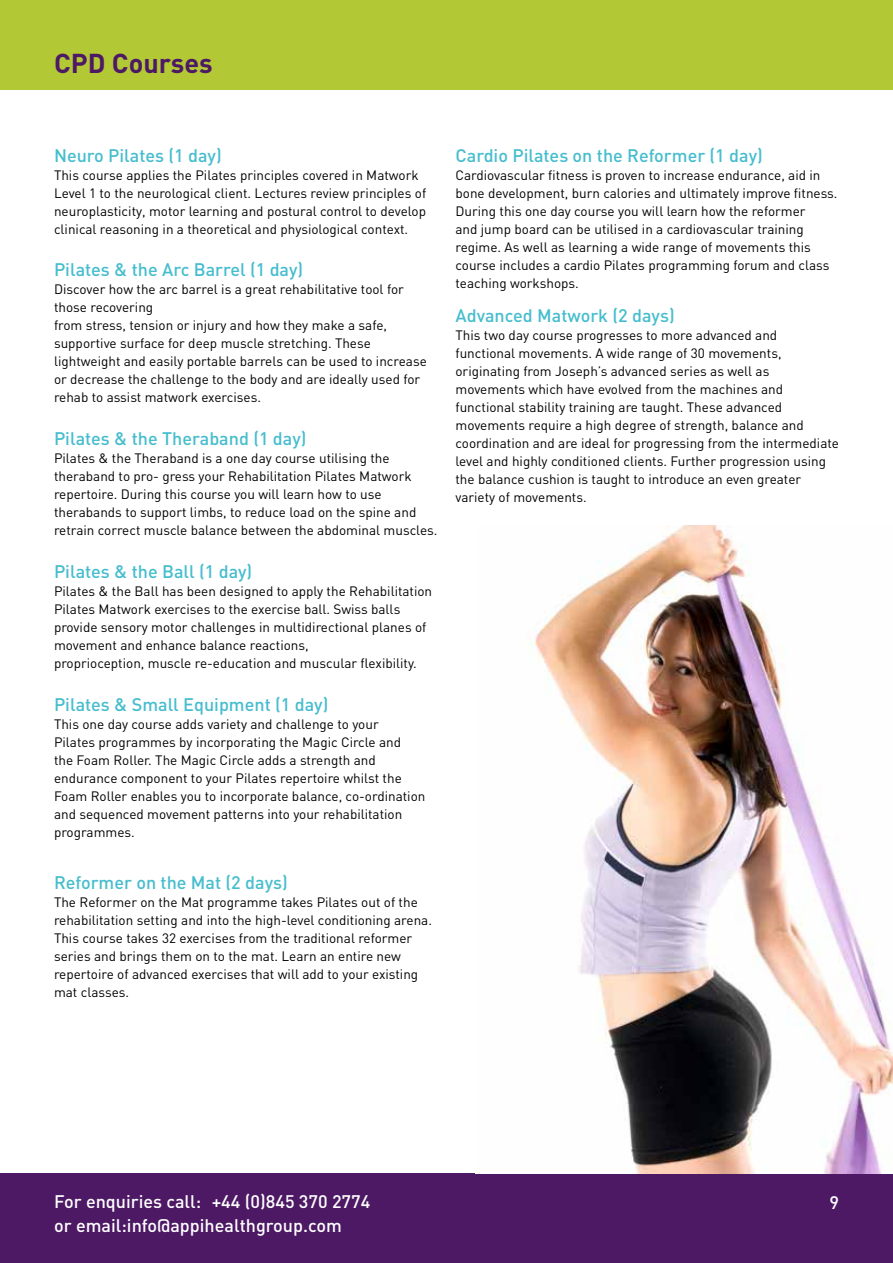
<style>
.page{position:relative;width:893px;height:1263px;background:#fff}
.page>*{position:absolute;margin:0;border:0;box-sizing:border-box;transform-origin:0 0}
.t1{font:700 27px "DIN";color:#4d1965}
.t2{font:500 18px "DIN";color:#46bdce}
.t3{font:500 18px/24px "DIN";color:#fff}
.t4{font:13.5px/18px "DIN";color:#000}
</style>
<div class="page">
<div style="left:0;top:0;width:893px;height:89px;background:#b2c835"></div>
<div style="left:0;top:1174px;width:893px;height:89px;background:#4d1965"></div>
<img style="left:530px;top:525px;width:363px;height:649px">
<h1 class="t1" style="left:54px;top:46px;width:160px">CPD Courses</h1>
<h2 class="t2" style="left:54px;top:144px;width:169px">Neuro Pilates (1 day)</h2>
<p class="t4" style="left:54px;top:165px;width:374px">This course applies the Pilates principles covered in Matwork Level 1 to the neurological client. Lectures review principles of neuroplasticity, motor learning and postural control to develop clinical reasoning in a theoretical and physiological context.</p>
<h2 class="t2" style="left:54px;top:258px;width:251px">Pilates &amp; the Arc Barrel (1 day)</h2>
<p class="t4" style="left:54px;top:280px;width:374px">Discover how the arc barrel is a great rehabilitative tool for those recovering<br>from stress, tension or injury and how they make a safe, supportive surface for deep muscle stretching. These lightweight and easily portable barrels can be used to increase or decrease the challenge to the body and are ideally used for rehab to assist matwork exercises.</p>
<h2 class="t2" style="left:54px;top:427px;width:254px">Pilates &amp; the Theraband (1 day)</h2>
<p class="t4" style="left:54px;top:449px;width:385px">Pilates &amp; the Theraband is a one day course utilising the theraband to pro- gress your Rehabilitation Pilates Matwork repertoire. During this course you will learn how to use therabands to support limbs, to reduce load on the spine and retrain correct muscle balance between the abdominal muscles.</p>
<h2 class="t2" style="left:54px;top:560px;width:200px">Pilates &amp; the Ball (1 day)</h2>
<p class="t4" style="left:54px;top:582px;width:380px">Pilates &amp; the Ball has been designed to apply the Rehabilitation Pilates Matwork exercises to the exercise ball. Swiss balls provide sensory motor challenges in multidirectional planes of movement and enhance balance reactions,<br>proprioception, muscle re-education and muscular flexibility.</p>
<h2 class="t2" style="left:54px;top:693px;width:276px">Pilates &amp; Small Equipment (1 day)</h2>
<p class="t4" style="left:54px;top:715px;width:373px">This one day course adds variety and challenge to your<br>Pilates programmes by incorporating the Magic Circle and<br>the Foam Roller. The Magic Circle adds a strength and endurance component to your Pilates repertoire whilst the Foam Roller enables you to incorporate balance, co-ordination and sequenced movement patterns into your rehabilitation programmes.</p>
<h2 class="t2" style="left:54px;top:871px;width:235px">Reformer on the Mat (2 days)</h2>
<p class="t4" style="left:54px;top:893px;width:379px">The Reformer on the Mat programme takes Pilates out of the rehabilitation setting and into the high-level conditioning arena.<br>This course takes 32 exercises from the traditional reformer series and brings them on to the mat. Learn an entire new repertoire of advanced exercises that will add to your existing mat classes.</p>
<h2 class="t2" style="left:455px;top:144px;width:309px">Cardio Pilates on the Reformer (1 day)</h2>
<p class="t4" style="left:455px;top:165px;width:384px">Cardiovascular fitness is proven to increase endurance, aid in bone development, burn calories and ultimately improve fitness.<br>During this one day course you will learn how the reformer<br>and jump board can be utilised in a cardiovascular training regime. As well as learning a wide range of movements this course includes a cardio Pilates programming forum and class teaching workshops.</p>
<h2 class="t2" style="left:455px;top:304px;width:221px">Advanced Matwork (2 days)</h2>
<p class="t4" style="left:455px;top:326px;width:385px">This two day course progresses to more advanced and functional movements. A wide range of 30 movements, originating from Joseph’s advanced series as well as movements which have evolved from the machines and functional stability training are taught. These advanced movements require a high degree of strength, balance and coordination and are ideal for progressing from the intermediate level and highly conditioned clients. Further progression using the balance cushion is taught to introduce an even greater variety of movements.</p>
<h2 class="t3" style="left:54px;top:1189px;width:318px">For enquiries call: +44 (0)845 370 2774 or email:info@appihealthgroup.com</h2>
<h2 class="t3" style="left:829px;top:1190px;width:11px">9</h2>
</div>
